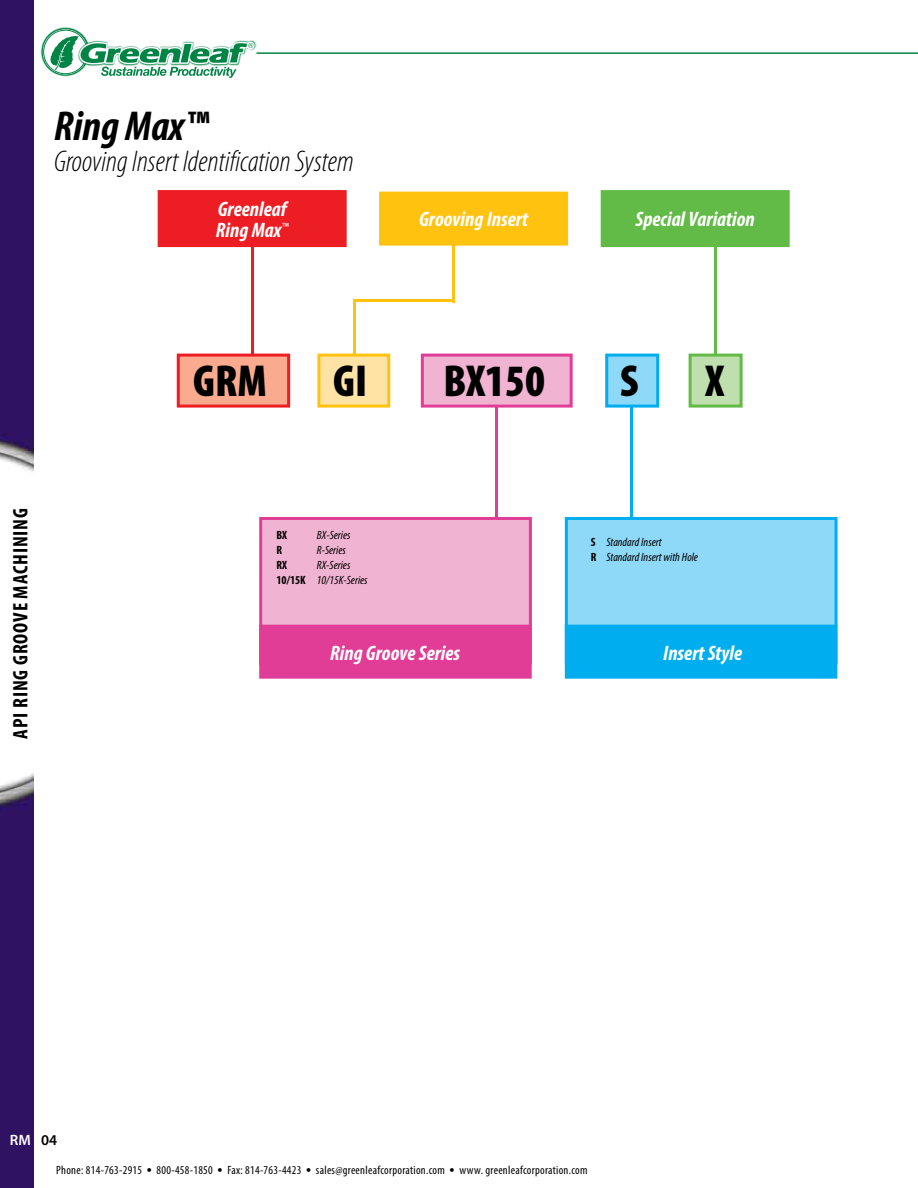
<style>
.page{position:relative;width:918px;height:1188px;background:#fff}
.page>*{position:absolute;margin:0;border:0;box-sizing:border-box;transform-origin:0 0}
.t1{font:900 condensed 45px "Myriad Pro";color:#000}
.t2{font:italic 700 condensed 42px "Myriad Pro";color:#000}
.t3{font:italic 300 condensed 30px "Myriad Pro";color:#000}
.t4{font:italic 700 condensed 21px/21px "Myriad Pro";color:#fff}
.t5{font:700 condensed 21px "Myriad Pro";letter-spacing:.04em;color:#000}
.t6{font:600 15px "Myriad Pro";color:#fff}
.t7{font:600 15px "Myriad Pro";color:#000}
.t8{font:condensed 12px "Myriad Pro";letter-spacing:.025em;color:#000}
.t9{font:italic condensed 12px/15px "Myriad Pro";color:#000}
.t10{font:700 condensed 12px "Myriad Pro";color:#000}
.s1{font-weight:700;font-style:normal}
.s2{font-size:19.5px}
</style>
<div class="page">
<img style="left:41px;top:27px;width:44px;height:43px">
<svg style="left:42px;top:29px;width:47px;height:46px"></svg>
<div style="left:42px;top:28px;width:47px;height:47px;border:1px solid #008445;border-radius:50%"></div>
<div style="left:44px;top:30px;width:43px;height:44px;border:1px solid #008445;border-radius:50%"></div>
<svg style="left:49px;top:36px;width:206px;height:42px"></svg>
<hr style="left:256px;top:52px;width:662px;height:2px;background:#008445">
<img style="left:0;top:0;width:34px;height:1188px">
<hr style="left:630px;top:406px;width:3px;height:118px;background:#00aeef">
<div style="left:565px;top:517px;width:273px;height:148px;background:#8ed8f8;border:3px solid #00aeef"></div>
<div style="left:565px;top:625px;width:272px;height:54px;background:#00aeef;border:3px solid #00aeef"></div>
<hr style="left:251px;top:244px;width:3px;height:111px;background:#ed1d24">
<hr style="left:496px;top:363px;width:2px;height:155px;background:#e23d96">
<hr style="left:452px;top:244px;width:3px;height:58px;background:#ffc20e">
<hr style="left:354px;top:300px;width:101px;height:2px;background:#ffc20e">
<hr style="left:354px;top:300px;width:2px;height:74px;background:#ffc20e">
<hr style="left:714px;top:242px;width:3px;height:115px;background:#62bb46">
<div style="left:379px;top:192px;width:189px;height:54px;background:#ffc20e;border:3px solid #ffc20e"></div>
<div style="left:177px;top:354px;width:113px;height:54px;background:#f9aa8f;border:3px solid #ed1d24"></div>
<div style="left:317px;top:354px;width:73px;height:54px;background:#ffe3a5;border:3px solid #ffc20e"></div>
<div style="left:421px;top:354px;width:152px;height:54px;background:#f0b3d1;border:3px solid #e23d96"></div>
<div style="left:605px;top:354px;width:54px;height:54px;background:#8ed8f8;border:3px solid #00aeef"></div>
<div style="left:689px;top:354px;width:54px;height:54px;background:#c0dfae;border:3px solid #62bb46"></div>
<div style="left:159px;top:192px;width:186px;height:54px;background:#ed1d24"></div>
<div style="left:158px;top:190px;width:189px;height:57px;border:3px solid #ed1d24"></div>
<div style="left:259px;top:517px;width:273px;height:148px;background:#f0b3d1;border:3px solid #e23d96"></div>
<div style="left:259px;top:625px;width:273px;height:54px;background:#e23d96;border:3px solid #e23d96"></div>
<div style="left:602px;top:192px;width:186px;height:54px;background:#62bb46"></div>
<div style="left:601px;top:190px;width:189px;height:57px;border:3px solid #62bb46"></div>
<h2 class="t2" style="left:54px;top:99px;width:156px">Ring Max™</h2>
<h3 class="t3" style="left:54px;top:143px;width:301px">Grooving Insert Identification System</h3>
<h3 class="t4" style="left:216px;top:198px;width:74px">Greenleaf<br>Ring Max<sup>™</sup></h3>
<h3 class="t4" style="left:419px;top:209px;width:110px">Grooving Insert</h3>
<h3 class="t4" style="left:636px;top:209px;width:121px">Special Variation</h3>
<h3 class="t5" style="left:7px;top:739px;width:232px;rotate:-90deg">API RING GROOVE MACHINING</h3>
<h1 class="t1" style="left:193px;top:352px;width:75px">GRM</h1>
<h1 class="t1" style="left:333px;top:352px;width:36px">GI</h1>
<h1 class="t1" style="left:443px;top:352px;width:103px">BX150</h1>
<h1 class="t1" style="left:620px;top:352px;width:20px">S</h1>
<h1 class="t1" style="left:705px;top:352px;width:20px">X</h1>
<p class="t10" style="left:276px;top:527px;width:12px">BX</p>
<p class="t9" style="left:317px;top:527px;width:35px">BX-Series</p>
<p class="t10" style="left:276px;top:542px;width:7px">R</p>
<p class="t9" style="left:317px;top:542px;width:30px">R-Series</p>
<p class="t10" style="left:276px;top:557px;width:12px">RX</p>
<p class="t9" style="left:276px;top:557px;width:93px;text-indent:40px">RX-Series<br><span class="s1">10/15K</span> 10/15K-Series</p>
<h3 class="t4" style="left:330px;top:642px;width:132px">Ring Groove Series</h3>
<p class="t9" style="left:591px;top:535px;width:109px"><span class="s1">S</span> Standard Insert<br><span class="s1">R</span> Standard Insert with Hole</p>
<h3 class="t4" style="left:663px;top:642px;width:80px">Insert Style</h3>
<p class="t6" style="left:10px;top:1132px;width:22px">RM</p>
<p class="t7" style="left:41px;top:1132px;width:18px">04</p>
<p class="t8" style="left:56px;top:1163px;width:533px">Phone: 814-763-2915 <span class="s2">•</span> 800-458-1850 <span class="s2">•</span> Fax: 814-763-4423 <span class="s2">•</span> sales@greenleafcorporation.com <span class="s2">•</span> www. greenleafcorporation.com</p>
</div>
